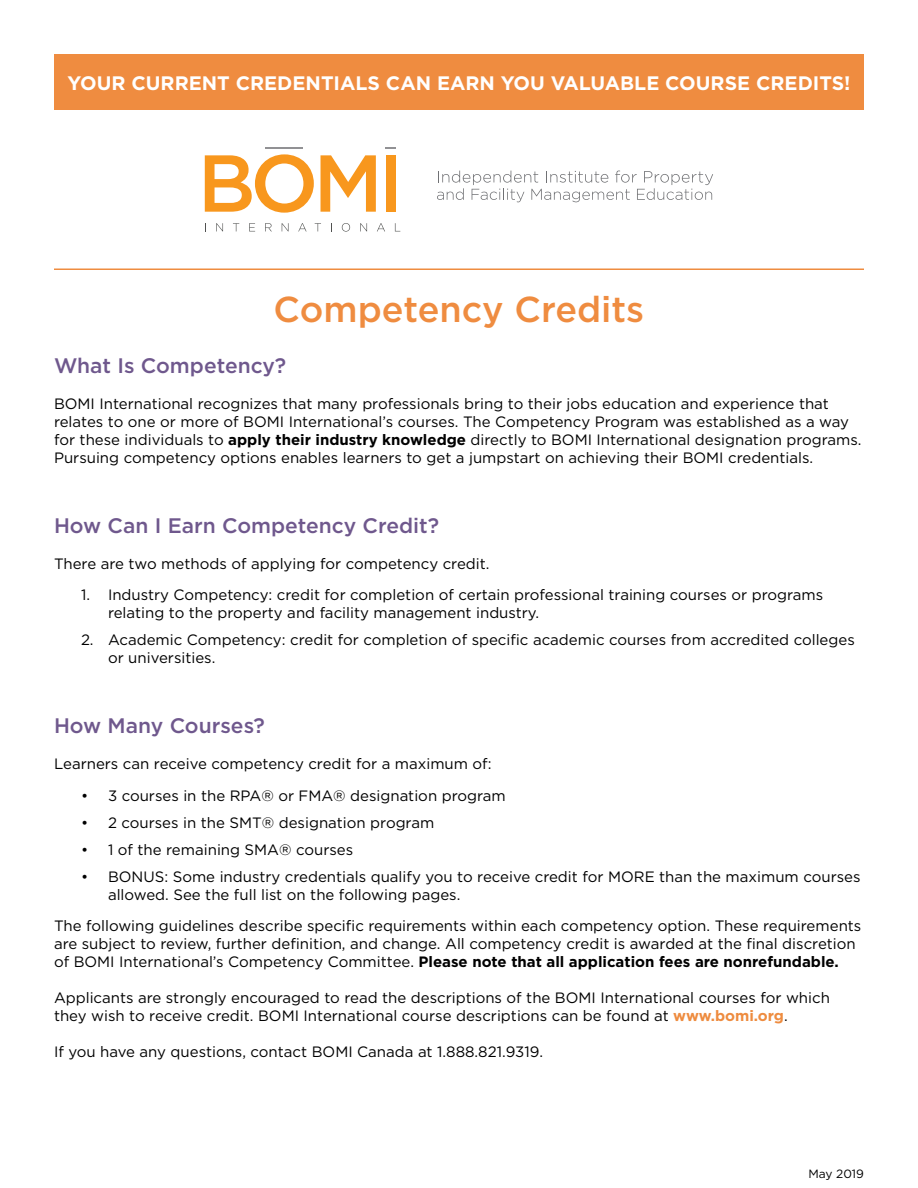
<style>
.page{position:relative;width:918px;height:1188px;background:#fff}
.page>*{position:absolute;margin:0;border:0;box-sizing:border-box;transform-origin:0 0}
.t1{font:500 36px "Gotham";color:#ef8c40}
.t2{font:500 21px "Gotham";color:#6f588d}
.t3{font:700 19.5px "Gotham";color:#fff}
.t4{font:15px/18px "Gotham";color:#000}
.t5{font:12px "Gotham";color:#000}
.s1{font-weight:700}
.s2{font-weight:700;color:#ee8c40}
</style>
<div class="page">
<svg style="left:205px;top:154px;width:109px;height:59px"></svg>
<svg style="left:321px;top:155px;width:55px;height:57px"></svg>
<div style="left:386px;top:155px;width:10px;height:57px;background:#f8971d"></div>
<svg style="left:216px;top:223px;width:7px;height:8px"></svg>
<svg style="left:233px;top:223px;width:6px;height:8px"></svg>
<svg style="left:249px;top:223px;width:6px;height:8px"></svg>
<svg style="left:265px;top:223px;width:7px;height:8px"></svg>
<svg style="left:282px;top:223px;width:7px;height:8px"></svg>
<svg style="left:298px;top:223px;width:9px;height:8px"></svg>
<svg style="left:315px;top:223px;width:6px;height:8px"></svg>
<svg style="left:342px;top:223px;width:8px;height:9px"></svg>
<svg style="left:360px;top:223px;width:7px;height:8px"></svg>
<svg style="left:377px;top:223px;width:8px;height:8px"></svg>
<svg style="left:395px;top:223px;width:5px;height:8px"></svg>
<hr style="left:265px;top:147px;width:38px;height:2px;background:#919194">
<svg style="left:386px;top:147px;width:10px;height:2px"></svg>
<svg style="left:437px;top:171px;width:276px;height:31px"></svg>
<div style="left:54px;top:54px;width:810px;height:56px;background:#ef8c40"></div>
<hr style="left:54px;top:268px;width:810px;height:2px;background:#ef8c40">
<h3 class="t3" style="left:67px;top:70px;width:785px">YOUR CURRENT CREDENTIALS CAN EARN YOU VALUABLE COURSE CREDITS!</h3>
<h1 class="t1" style="left:274px;top:285px;width:372px">Competency Credits</h1>
<h2 class="t2" style="left:54px;top:351px;width:234px">What Is Competency?</h2>
<p class="t4" style="left:54px;top:394px;width:809px">BOMI International recognizes that many professionals bring to their jobs education and experience that relates to one or more of BOMI International’s courses. The Competency Program was established as a way for these individuals to <span class="s1">apply their industry knowledge</span> directly to BOMI International designation programs.<br>Pursuing competency options enables learners to get a jumpstart on achieving their BOMI credentials.</p>
<h2 class="t2" style="left:54px;top:512px;width:387px">How Can I Earn Competency Credit?</h2>
<p class="t4" style="left:54px;top:554px;width:437px">There are two methods of applying for competency credit.</p>
<p class="t4" style="left:108px;top:586px;width:717px;text-indent:-27px">1. Industry Competency: credit for completion of certain professional training courses or programs relating to the property and facility management industry.</p>
<p class="t4" style="left:108px;top:631px;width:748px;text-indent:-27px">2. Academic Competency: credit for completion of specific academic courses from accredited colleges or universities.</p>
<h2 class="t2" style="left:54px;top:712px;width:212px">How Many Courses?</h2>
<p class="t4" style="left:54px;top:755px;width:439px">Learners can receive competency credit for a maximum of:</p>
<p class="t4" style="left:81px;top:786px;width:426px">• 3 courses in the RPA® or FMA® designation program</p>
<p class="t4" style="left:81px;top:813px;width:355px">• 2 courses in the SMT® designation program</p>
<p class="t4" style="left:81px;top:840px;width:274px">• 1 of the remaining SMA® courses</p>
<p class="t4" style="left:108px;top:867px;width:754px;text-indent:-27px">• BONUS: Some industry credentials qualify you to receive credit for MORE than the maximum courses allowed. See the full list on the following pages.</p>
<p class="t4" style="left:54px;top:917px;width:809px">The following guidelines describe specific requirements within each competency option. These requirements are subject to review, further definition, and change. All competency credit is awarded at the final discretion of BOMI International’s Competency Committee. <span class="s1">Please note that all application fees are nonrefundable.</span></p>
<p class="t4" style="left:54px;top:989px;width:777px">Applicants are strongly encouraged to read the descriptions of the BOMI International courses for which they wish to receive credit. BOMI International course descriptions can be found at <span class="s2">www.bomi.org</span>.</p>
<p class="t4" style="left:54px;top:1043px;width:491px">If you have any questions, contact BOMI Canada at 1.888.821.9319.</p>
<p class="t5" style="left:808px;top:1166px;width:57px">May 2019</p>
</div>
